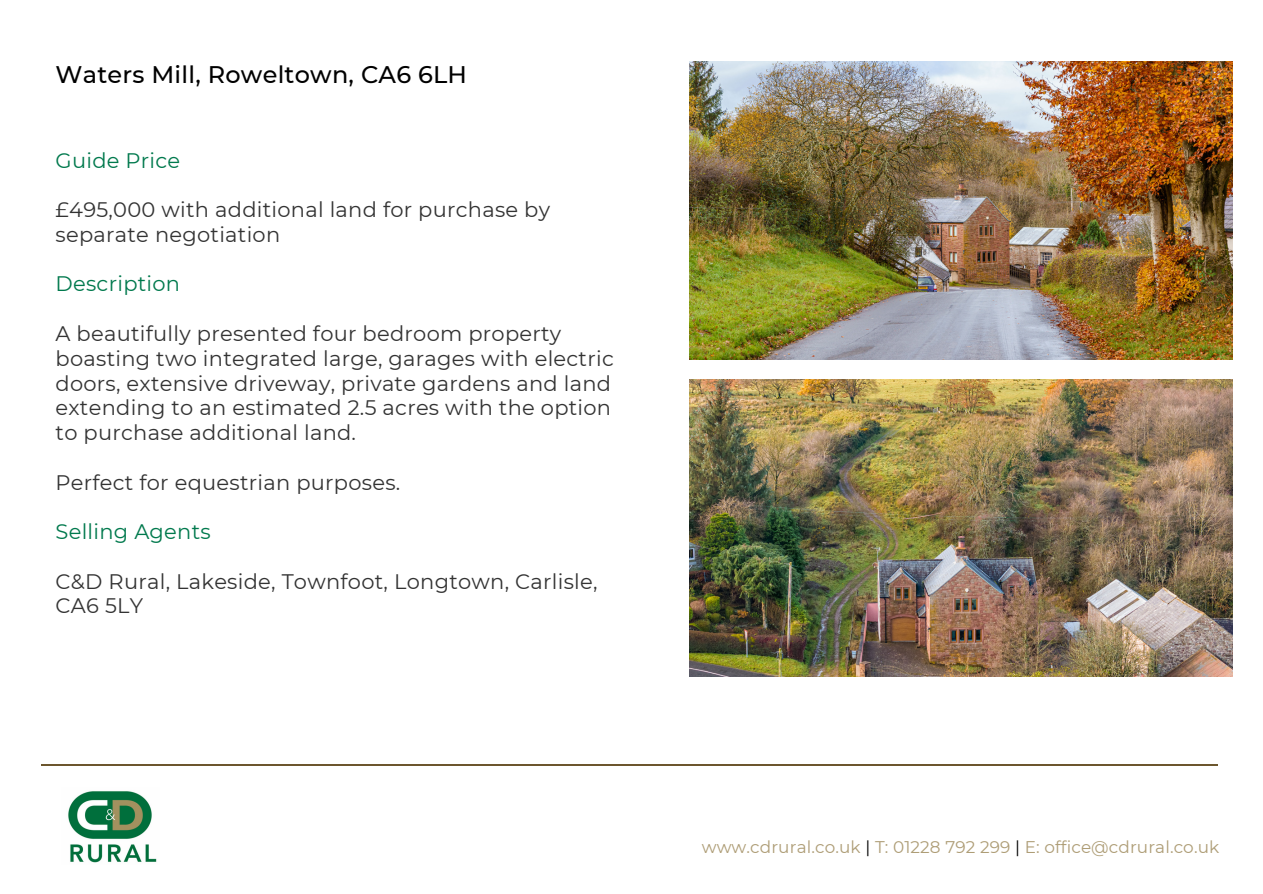
<style>
.page{position:relative;width:1263px;height:894px;background:#fff}
.page>*{position:absolute;margin:0;border:0;box-sizing:border-box;transform-origin:0 0}
.t1{font:500 24px "Montserrat";letter-spacing:.01em;color:#000}
.t2{font:21px/24.8px "Montserrat";letter-spacing:.015em;color:#333}
.t3{font:21px "Montserrat";letter-spacing:.015em;color:#00794d}
.t4{font:16.8px "Montserrat";letter-spacing:.005em;color:#ae9d76}
.s1{color:#000}
</style>
<div class="page">
<img style="left:689px;top:62px;width:543px;height:297px">
<img style="left:689px;top:379px;width:543px;height:297px">
<hr style="left:42px;top:764px;width:1176px;height:1px;background:#6c562e">
<img style="left:68px;top:791px;width:89px;height:72px">
<p class="t1" style="left:56px;top:60px;width:413px">Waters Mill, Roweltown, CA6 6LH</p>
<p class="t3" style="left:56px;top:147px;width:126px">Guide Price</p>
<p class="t2" style="left:56px;top:197px;width:496px">£495,000 with additional land for purchase by separate negotiation</p>
<p class="t3" style="left:56px;top:271px;width:126px">Description</p>
<p class="t2" style="left:56px;top:321px;width:560px">A beautifully presented four bedroom property boasting two integrated large, garages with electric doors, extensive driveway, private gardens and land extending to an estimated 2.5 acres with the option to purchase additional land.</p>
<p class="t2" style="left:56px;top:469px;width:346px">Perfect for equestrian purposes.</p>
<p class="t3" style="left:56px;top:518px;width:157px">Selling Agents</p>
<p class="t2" style="left:56px;top:568px;width:543px">C&amp;D Rural, Lakeside, Townfoot, Longtown, Carlisle,<br>CA6 5LY</p>
<p class="t4" style="left:702px;top:836px;width:519px">www.cdrural.co.uk <span class="s1">|</span> T: 01228 792 299 <span class="s1">|</span> E: office@cdrural.co.uk</p>
</div>
